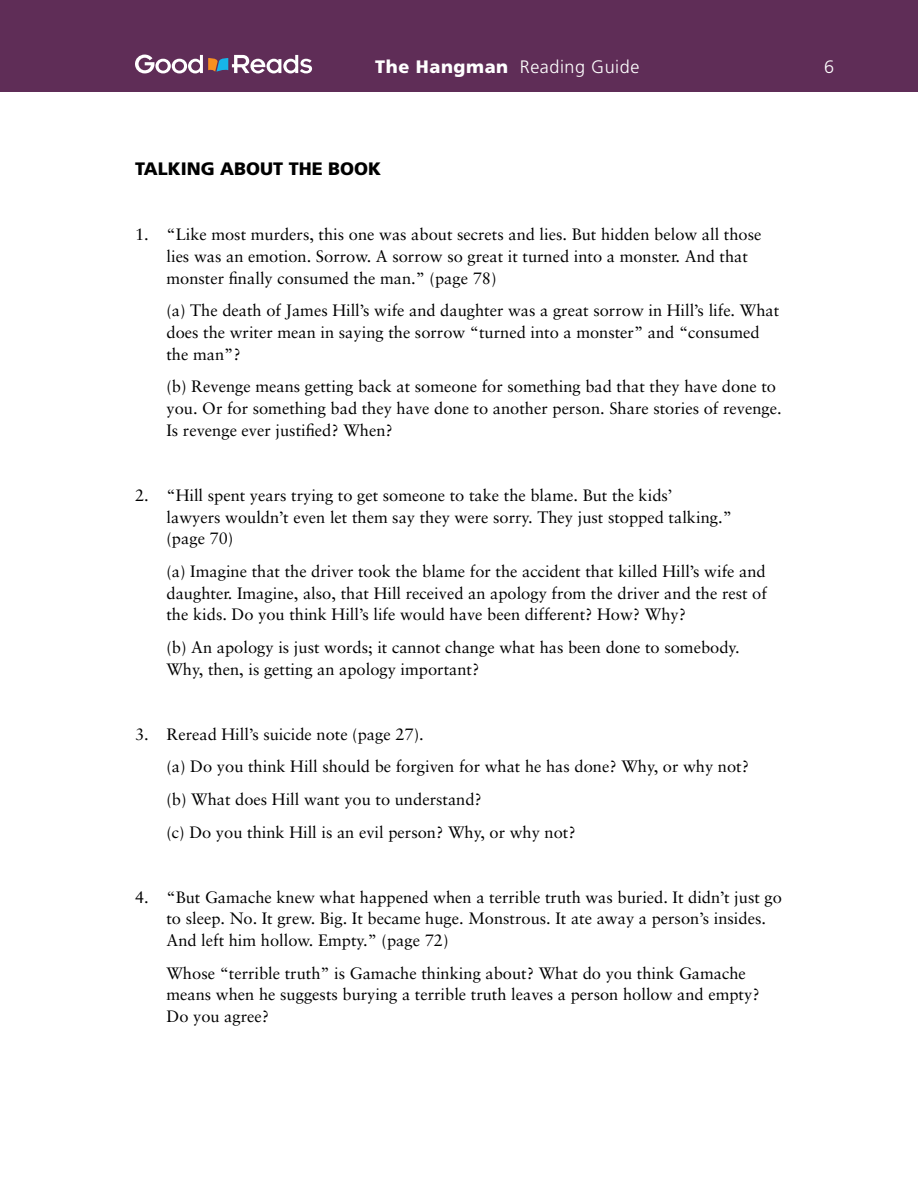
<style>
.page{position:relative;width:918px;height:1188px;background:#fff}
.page>*{position:absolute;margin:0;border:0;box-sizing:border-box;transform-origin:0 0}
.t1{font:300 18px "Frutiger";letter-spacing:.03em;color:#fff}
.t2{font:900 18px "Frutiger";color:#000}
.t3{font:16.5px/21.8px "Sabon";color:#000}
.s1{font-weight:900}
</style>
<div class="page">
<div style="left:0;top:0;width:918px;height:92px;background:#5f2d57"></div>
<svg style="left:135px;top:55px;width:177px;height:18px"></svg>
<p class="t1" style="left:375px;top:57px;width:266px"><span class="s1">The Hangman</span> Reading Guide</p>
<p class="t1" style="left:824px;top:57px;width:12px">6</p>
<p class="t2" style="left:135px;top:158px;width:248px">TALKING ABOUT THE BOOK</p>
<p class="t3" style="left:166px;top:223px;width:597px;text-indent:-31px">1. “Like most murders, this one was about secrets and lies. But hidden below all those lies was an emotion. Sorrow. A sorrow so great it turned into a monster. And that monster finally consumed the man.” (page 78)</p>
<p class="t3" style="left:166px;top:300px;width:614px">(a) The death of James Hill’s wife and daughter was a great sorrow in Hill’s life. What does the writer mean in saying the sorrow “turned into a monster” and “consumed the man”?</p>
<p class="t3" style="left:166px;top:376px;width:617px">(b) Revenge means getting back at someone for something bad that they have done to you. Or for something bad they have done to another person. Share stories of revenge.<br>Is revenge ever justified? When?</p>
<p class="t3" style="left:166px;top:484px;width:567px;text-indent:-31px">2. “Hill spent years trying to get someone to take the blame. But the kids’<br>lawyers wouldn’t even let them say they were sorry. They just stopped talking.” (page 70)</p>
<p class="t3" style="left:166px;top:560px;width:602px;text-align:justify">(a) Imagine that the driver took the blame for the accident that killed Hill’s wife and daughter. Imagine, also, that Hill received an apology from the driver and the rest of the kids. Do you think Hill’s life would have been different? How? Why?</p>
<p class="t3" style="left:166px;top:636px;width:575px">(b) An apology is just words; it cannot change what has been done to somebody.<br>Why, then, is getting an apology important?</p>
<p class="t3" style="left:166px;top:718px;width:584px;line-height:32.5px;text-indent:-31px">3. Reread Hill’s suicide note (page 27).<br>(a) Do you think Hill should be forgiven for what he has done? Why, or why not? (b) What does Hill want you to understand?<br>(c) Do you think Hill is an evil person? Why, or why not?</p>
<p class="t3" style="left:166px;top:886px;width:617px;text-indent:-31px">4. “But Gamache knew what happened when a terrible truth was buried. It didn’t just go to sleep. No. It grew. Big. It became huge. Monstrous. It ate away a person’s insides.<br>And left him hollow. Empty.” (page 72)</p>
<p class="t3" style="left:166px;top:962px;width:595px">Whose “terrible truth” is Gamache thinking about? What do you think Gamache means when he suggests burying a terrible truth leaves a person hollow and empty?<br>Do you agree?</p>
</div>
